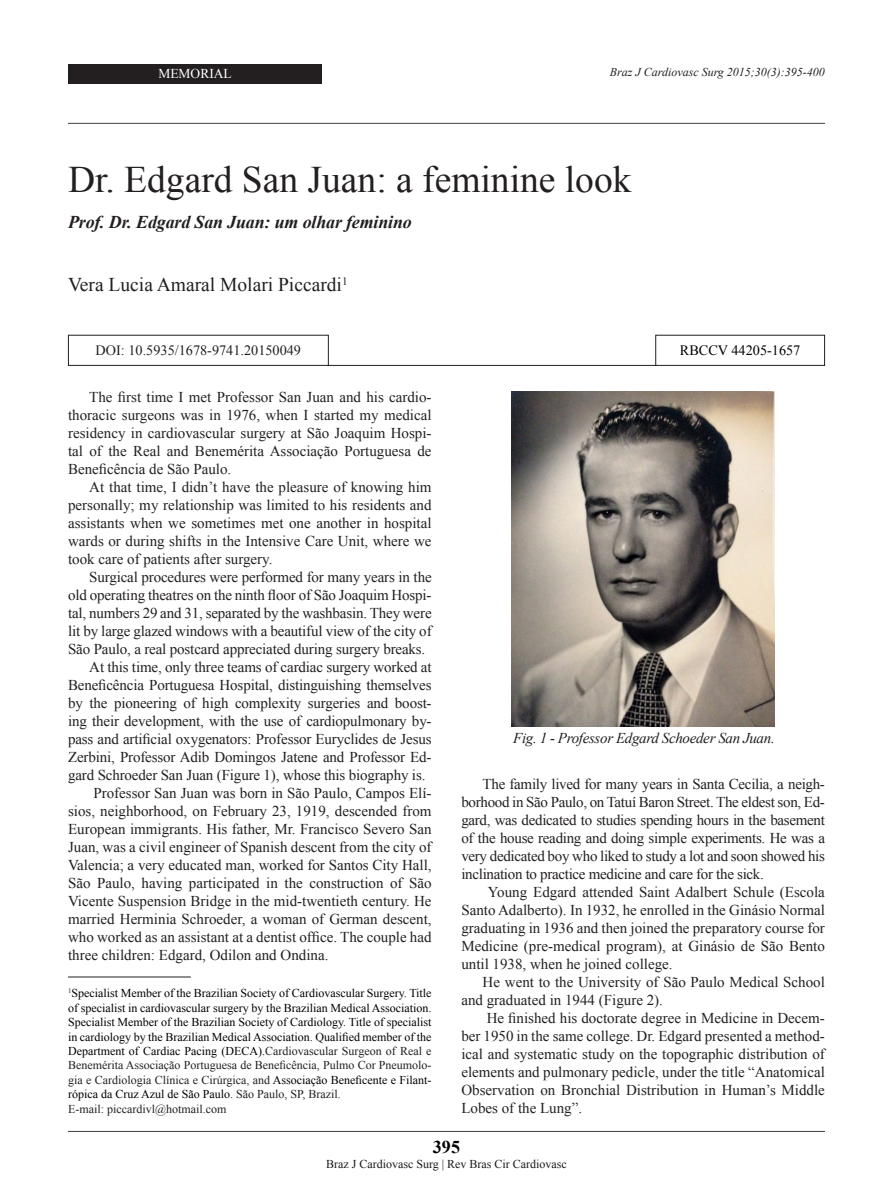
<style>
.page{position:relative;width:893px;height:1191px;background:#fff}
.page>*{position:absolute;margin:0;border:0;box-sizing:border-box;transform-origin:0 0}
.Titulo_1{font:37.5px "Times New Roman";color:#231f20}
.Credito{font:19.5px "Times New Roman";color:#231f20}
.Titulo_2{font:italic 700 18px "Times New Roman";letter-spacing:-.01em;color:#231f20}
.t1{font:700 18px "Times New Roman";color:#000}
.t2{font:15px/18px "Times New Roman";color:#231f20;text-align:justify}
.Legenda_Fig{font:italic 15px "Times New Roman";letter-spacing:-.02em;color:#231f20}
.t3{font:14.25px "Times New Roman";color:#231f20}
.t4{font:14.25px "Times New Roman";color:#000}
.Categoria{font:13.5px "Times New Roman";color:#fff}
.Rodape_01{font:12px/14.4px "Times New Roman";color:#000;text-align:justify}
.t5{font:12px "Times New Roman";color:#1a1a1a}
.t6{font:italic 12px "Times New Roman";color:#231f20}
.Rodape_01-2{font:12px "Times New Roman";color:#231f20}
.s1{color:#231f20}
</style>
<div class="page">
<hr style="left:68px;top:123px;width:757px;height:1px;background:#3e3e3f">
<hr style="left:68px;top:1131px;width:757px;height:1px;background:#3e3e3f">
<hr style="left:68px;top:365px;width:757px;height:1px;background:#231f20">
<div style="left:655px;top:335px;width:170px;height:31px;border:1px solid #231f20"></div>
<div style="left:68px;top:335px;width:261px;height:31px;border:1px solid #231f20"></div>
<hr style="left:68px;top:976px;width:123px;height:1px;background:#231f20">
<div style="left:68px;top:64px;width:254px;height:20px;background:#231f20"></div>
<img style="left:511px;top:391px;width:264px;height:335px">
<p class="Categoria" style="left:158px;top:65px;width:75px">MEMORIAL</p>
<p class="t6" style="left:610px;top:64px;width:217px">Braz J Cardiovasc Surg 2015;30(3):395-400</p>
<p class="Titulo_1" style="left:68px;top:154px;width:565px">Dr. Edgard San Juan: a feminine look</p>
<p class="Titulo_2" style="left:68px;top:209px;width:345px">Prof. Dr. Edgard San Juan: um olhar feminino</p>
<p class="Credito" style="left:68px;top:271px;width:281px">Vera Lucia Amaral Molari Piccardi<sup>1</sup></p>
<p class="t3" style="left:96px;top:340px;width:207px">DOI: 10.5935/1678-9741.20150049</p>
<p class="t4" style="left:680px;top:340px;width:122px">RBCCV 44205-1657</p>
<p class="t2" style="left:68px;top:387px;width:365px;text-indent:21px">The first time I met Professor San Juan and his cardio&shy;thoracic surgeons was in 1976, when I started my medical residency in cardiovascular surgery at São Joaquim Hospi&shy;tal of the Real and Benemérita Associação Portuguesa de Beneficência de São Paulo.</p>
<p class="t2" style="left:68px;top:477px;width:365px;text-indent:21px">At that time, I didn’t have the pleasure of knowing him personally; my relationship was limited to his residents and assistants when we sometimes met one another in hospital wards or during shifts in the Intensive Care Unit, where we took care of patients after surgery.</p>
<p class="t2" style="left:68px;top:567px;width:365px;text-indent:21px">Surgical procedures were performed for many years in the old operating theatres on the ninth floor of São Joaquim Hospi&shy;tal, numbers 29 and 31, separated by the washbasin. They were lit by large glazed windows with a beautiful view of the city of São Paulo, a real postcard appreciated during surgery breaks.</p>
<p class="t2" style="left:68px;top:657px;width:365px;text-indent:21px">At this time, only three teams of cardiac surgery worked at Beneficência Portuguesa Hospital, distinguishing themselves by the pioneering of high complexity surgeries and boost&shy;ing their development, with the use of cardiopulmonary by&shy;pass and artificial oxygenators: Professor Euryclides de Jesus Zerbini, Professor Adib Domingos Jatene and Professor Ed&shy;gard Schroeder San Juan (Figure 1), whose this biography is.</p>
<p class="t2" style="left:68px;top:783px;width:365px;text-indent:25px">Professor San Juan was born in São Paulo, Campos Elí&shy;sios, neighborhood, on February 23, 1919, descended from European immigrants. His father, Mr. Francisco Severo San Juan, was a civil engineer of Spanish descent from the city of Valencia; a very educated man, worked for Santos City Hall, São Paulo, having participated in the construction of São Vicente Suspension Bridge in the mid-twentieth century. He married Herminia Schroeder, a woman of German descent, who worked as an assistant at a dentist office. The couple had three children: Edgard, Odilon and Ondina.</p>
<p class="t2" style="left:461px;top:774px;width:365px;text-indent:21px">The family lived for many years in Santa Cecilia, a neigh&shy;borhood in São Paulo, on Tatuí Baron Street. The eldest son, Ed&shy;gard, was dedicated to studies spending hours in the basement of the house reading and doing simple experiments. He was a very dedicated boy who liked to study a lot and soon showed his inclination to practice medicine and care for the sick.</p>
<p class="Legenda_Fig" style="left:513px;top:727px;width:263px">Fig. 1 - Professor Edgard Schoeder San Juan.</p>
<p class="t2" style="left:461px;top:882px;width:365px;text-indent:27px">Young Edgard attended Saint Adalbert Schule (Escola Santo Adalberto). In 1932, he enrolled in the Ginásio Normal graduating in 1936 and then joined the preparatory course for Medicine (pre-medical program), at Ginásio de São Bento until 1938, when he joined college.</p>
<p class="t2" style="left:461px;top:972px;width:365px;text-indent:21px">He went to the University of São Paulo Medical School and graduated in 1944 (Figure 2).</p>
<p class="t2" style="left:461px;top:1008px;width:365px;text-indent:25px">He finished his doctorate degree in Medicine in Decem&shy;ber 1950 in the same college. Dr. Edgard presented a method&shy;ical and systematic study on the topographic distribution of elements and pulmonary pedicle, under the title “Anatomical Observation on Bronchial Distribution in Human’s Middle Lobes of the Lung”.</p>
<p class="Rodape_01" style="left:68px;top:986px;width:365px"><sup>1</sup>Specialist Member of the Brazilian Society of Cardiovascular Surgery. Title of specialist in cardiovascular surgery by the Brazilian Medical Association.<br>Specialist Member of the Brazilian Society of Cardiology. Title of specialist in cardiology by the Brazilian Medical Association. Qualified member of the Department of Cardiac Pacing (DECA).<span class="s1">Cardiovascular Surgeon of Real e Benemérita Associação Portuguesa de Beneficência, Pulmo Cor Pneumolo&shy;gia e Cardiologia Clínica e Cirúrgica, and</span> Associação Beneficente e Filant&shy;rópica da Cruz Azul de São Paulo<span class="s1">. São Paulo, SP, Brazil.</span></p>
<p class="Rodape_01-2" style="left:68px;top:1100px;width:160px">E-mail: piccardivl@hotmail.com</p>
<p class="t1" style="left:433px;top:1134px;width:28px">395</p>
<p class="t5" style="left:326px;top:1156px;width:242px">Braz J Cardiovasc Surg | Rev Bras Cir Cardiovasc</p>
</div>
